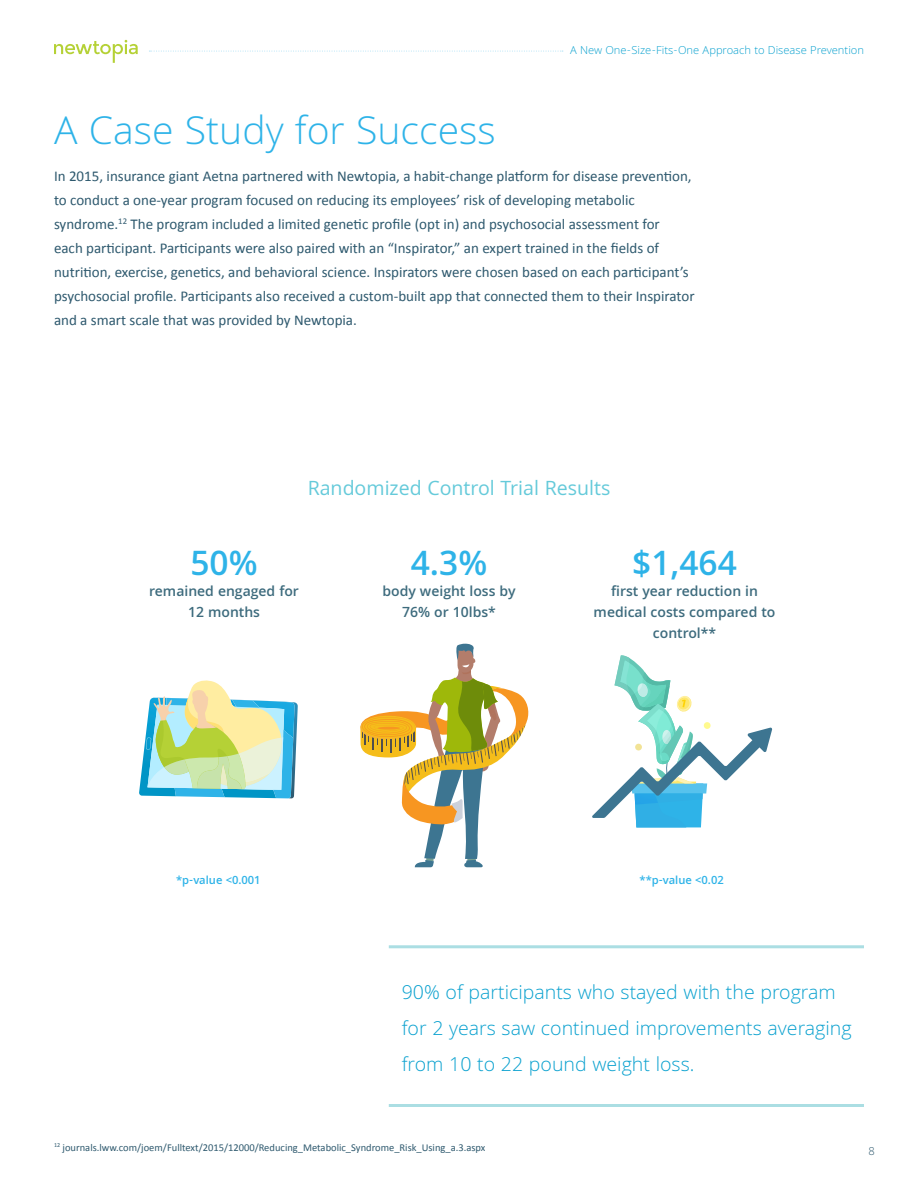
<style>
.page{position:relative;width:918px;height:1188px;background:#fff}
.page>*{position:absolute;margin:0;border:0;box-sizing:border-box;transform-origin:0 0}
.t1{font:300 42px "Khula";color:#2eb3e8}
.t2{font:600 36px "Khula";color:#2eb3e8}
.t3{font:300 21px/36px "Khula";color:#0aa1cf}
.t4{font:21px "Khula";color:#65cada}
.t5{font:15px/24px "Calibri";color:#2e596e}
.t6{font:600 15px/21px "Khula";color:#3d6b7d;text-align:center}
.t7{font:300 12px "Khula";color:#0aa1cf}
.t8{font:600 12px "Khula";color:#2eb3e8}
.t9{font:300 12px "Khula";color:#2e596e}
.t10{font:10.5px "Calibri";color:#2e596e}
</style>
<div class="page">
<hr style="left:389px;top:945px;width:475px;height:3px;background:#abdee3">
<hr style="left:389px;top:1104px;width:475px;height:3px;background:#abdee3">
<svg style="left:54px;top:40px;width:84px;height:23px"></svg>
<svg style="left:149px;top:51px;width:414px;height:1px"></svg>
<svg style="left:592px;top:655px;width:180px;height:172px"></svg>
<svg style="left:139px;top:680px;width:159px;height:118px"></svg>
<svg style="left:360px;top:643px;width:169px;height:224px"></svg>
<p class="t7" style="left:570px;top:43px;width:295px">A New One-Size-Fits-One Approach to Disease Prevention</p>
<h1 class="t1" style="left:54px;top:104px;width:443px">A Case Study for Success</h1>
<p class="t5" style="left:54px;top:164px;width:642px">In 2015, insurance giant Aetna partnered with Newtopia, a habit-change platform for disease prevention, to conduct a one-year program focused on reducing its employees’ risk of developing metabolic syndrome.<sup>12</sup> The program included a limited genetic profile (opt in) and psychosocial assessment for<br>each participant. Participants were also paired with an “Inspirator,” an expert trained in the fields of nutrition, exercise, genetics, and behavioral science. Inspirators were chosen based on each participant’s psychosocial profile. Participants also received a custom-built app that connected them to their Inspirator and a smart scale that was provided by Newtopia.</p>
<h3 class="t4" style="left:308px;top:475px;width:304px">Randomized Control Trial Results</h3>
<h2 class="t2" style="left:191px;top:541px;width:69px">50%</h2>
<p class="t6" style="left:149px;top:580px;width:151px">remained engaged for<br>12 months</p>
<h2 class="t2" style="left:411px;top:541px;width:78px">4.3%</h2>
<p class="t6" style="left:383px;top:580px;width:135px">body weight loss by<br>76% or 10lbs*</p>
<h2 class="t2" style="left:632px;top:541px;width:106px">$1,464</h2>
<p class="t6" style="left:594px;top:580px;width:183px">first year reduction in medical costs compared to control**</p>
<p class="t8" style="left:176px;top:873px;width:86px">*p-value &lt;0.001</p>
<p class="t8" style="left:640px;top:873px;width:86px">**p-value &lt;0.02</p>
<h3 class="t3" style="left:402px;top:976px;width:451px">90% of participants who stayed with the program for 2 years saw continued improvements averaging from 10 to 22 pound weight loss.</h3>
<p class="t10" style="left:54px;top:1141px;width:433px"><sup>12</sup> journals.lww.com/joem/Fulltext/2015/12000/Reducing_Metabolic_Syndrome_Risk_Using_a.3.aspx</p>
<p class="t9" style="left:868px;top:1144px;width:8px">8</p>
</div>
